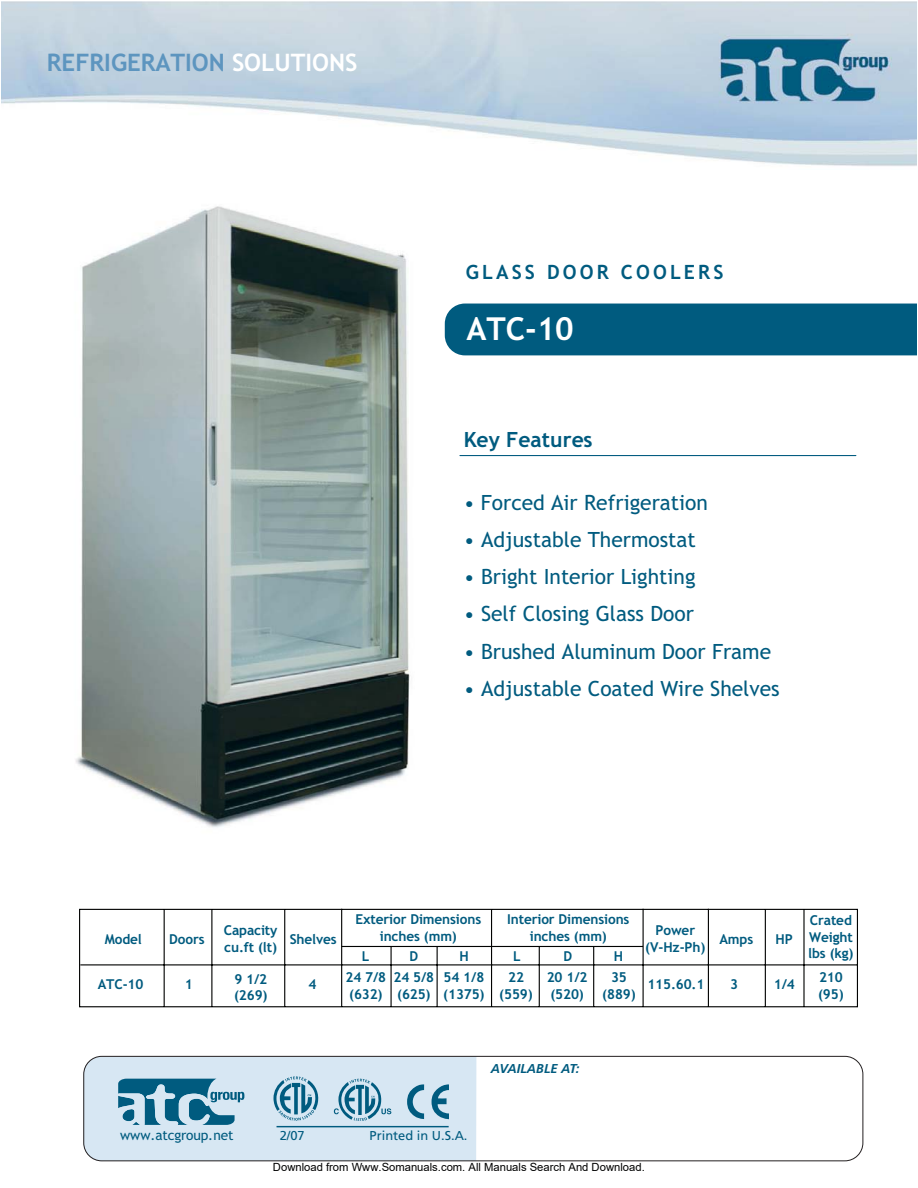
<style>
.page{position:relative;width:918px;height:1188px;background:#fff}
.page>*{position:absolute;margin:0;border:0;box-sizing:border-box;transform-origin:0 0}
.t1{font:700 31.65px "Trebuchet MS";color:#fff}
.t2{font:700 24.15px "Trebuchet MS";color:#5d95bf}
.t3{font:21px "Trebuchet MS";color:#005b7f}
.t4{font:700 21px "Trebuchet MS";color:#005b7f}
.t5{font:700 19.65px "Trebuchet MS";letter-spacing:.16em;color:#005b7f}
.t6{font:700 13.65px/16.4px "Trebuchet MS";letter-spacing:-.01em;color:#005b7f}
.t7{font:13.65px "Trebuchet MS";letter-spacing:-.005em;color:#005b7f}
.t8{font:12.9px "Frutiger LT Std";color:#005b7f}
.t9{font:italic 700 12.9px "Frutiger LT Std";color:#005b7f}
.t10{font:11.25px "Arial";color:#000}
.s1{color:#fff}
</style>
<div class="page">
<img style="left:1px;top:2px;width:915px;height:164px">
<div style="left:83px;top:1056px;width:780px;height:105px;border:1px solid #231f20;border-radius:18px"></div>
<img style="left:75px;top:206px;width:411px;height:622px">
<div style="left:445px;top:304px;width:471px;height:51px;background:#005b7f"></div>
<hr style="left:460px;top:455px;width:396px;height:1px;background:#005b7f">
<svg style="left:79px;top:908px;width:779px;height:100px"></svg>
<svg style="left:83px;top:1055px;width:393px;height:106px;background:#b8d1e0"></svg>
<h2 class="t2" style="left:47px;top:53px;width:312px">REFRIGERATION <span class="s1">SOLUTIONS</span></h2>
<h3 class="t5" style="left:466px;top:264px;width:259px">GLASS DOOR COOLERS</h3>
<h1 class="t1" style="left:467px;top:316px;width:109px">ATC-10</h1>
<h3 class="t4" style="left:464px;top:432px;width:130px">Key Features</h3>
<h3 class="t3" style="left:464px;top:494px;width:246px">• Forced Air Refrigeration</h3>
<h3 class="t3" style="left:464px;top:532px;width:234px">• Adjustable Thermostat</h3>
<h3 class="t3" style="left:464px;top:569px;width:233px">• Bright Interior Lighting</h3>
<h3 class="t3" style="left:464px;top:606px;width:232px">• Self Closing Glass Door</h3>
<h3 class="t3" style="left:464px;top:643px;width:309px">• Brushed Aluminum Door Frame</h3>
<h3 class="t3" style="left:464px;top:680px;width:317px">• Adjustable Coated Wire Shelves</h3>
<p class="t6" style="left:105px;top:932px;width:39px">Model</p>
<p class="t6" style="left:98px;top:977px;width:47px">ATC-10</p>
<p class="t6" style="left:355px;top:912px;width:127px;text-align:center">Exterior Dimensions inches (mm)</p>
<p class="t6" style="left:507px;top:912px;width:124px">Interior Dimensions</p>
<p class="t6" style="left:224px;top:923px;width:55px">Capacity cu.ft (lt)</p>
<p class="t6" style="left:808px;top:914px;width:47px">Crated<br>Weight lbs (kg)</p>
<p class="t6" style="left:645px;top:923px;width:62px;text-align:center">Power (V-Hz-Ph)</p>
<p class="t6" style="left:169px;top:932px;width:37px">Doors</p>
<p class="t6" style="left:530px;top:929px;width:79px">inches (mm)</p>
<p class="t6" style="left:234px;top:972px;width:35px">9 1/2 (269)</p>
<p class="t6" style="left:394px;top:970px;width:42px">24 5/8 (625)</p>
<p class="t6" style="left:290px;top:932px;width:49px">Shelves</p>
<p class="t6" style="left:719px;top:932px;width:35px">Amps</p>
<p class="t6" style="left:776px;top:932px;width:19px">HP</p>
<p class="t6" style="left:362px;top:949px;width:9px">L</p>
<p class="t6" style="left:409px;top:949px;width:10px">D</p>
<p class="t6" style="left:460px;top:949px;width:11px">H</p>
<p class="t6" style="left:513px;top:949px;width:9px">L</p>
<p class="t6" style="left:563px;top:949px;width:10px">D</p>
<p class="t6" style="left:614px;top:949px;width:11px">H</p>
<p class="t6" style="left:346px;top:970px;width:42px">24 7/8 (632)</p>
<p class="t6" style="left:443px;top:970px;width:43px">54 1/8 (1375)</p>
<p class="t6" style="left:499px;top:970px;width:35px;text-align:center">22 (559)</p>
<p class="t6" style="left:818px;top:970px;width:27px">210 (95)</p>
<p class="t6" style="left:547px;top:970px;width:42px">20 1/2 (520)</p>
<p class="t6" style="left:602px;top:970px;width:35px;text-align:center">35 (889)</p>
<p class="t6" style="left:309px;top:977px;width:9px">4</p>
<p class="t6" style="left:647px;top:977px;width:59px">115.60.1</p>
<p class="t6" style="left:730px;top:977px;width:9px">3</p>
<p class="t6" style="left:774px;top:977px;width:23px">1/4</p>
<p class="t6" style="left:185px;top:977px;width:9px">1</p>
<p class="t9" style="left:491px;top:1061px;width:90px">AVAILABLE AT:</p>
<p class="t7" style="left:120px;top:1130px;width:115px">www.atcgroup.net</p>
<p class="t8" style="left:280px;top:1128px;width:27px">2/07</p>
<p class="t8" style="left:370px;top:1128px;width:99px">Printed in U.S.A.</p>
<p class="t10" style="left:273px;top:1160px;width:373px">Download from Www.Somanuals.com. All Manuals Search And Download.</p>
</div>
